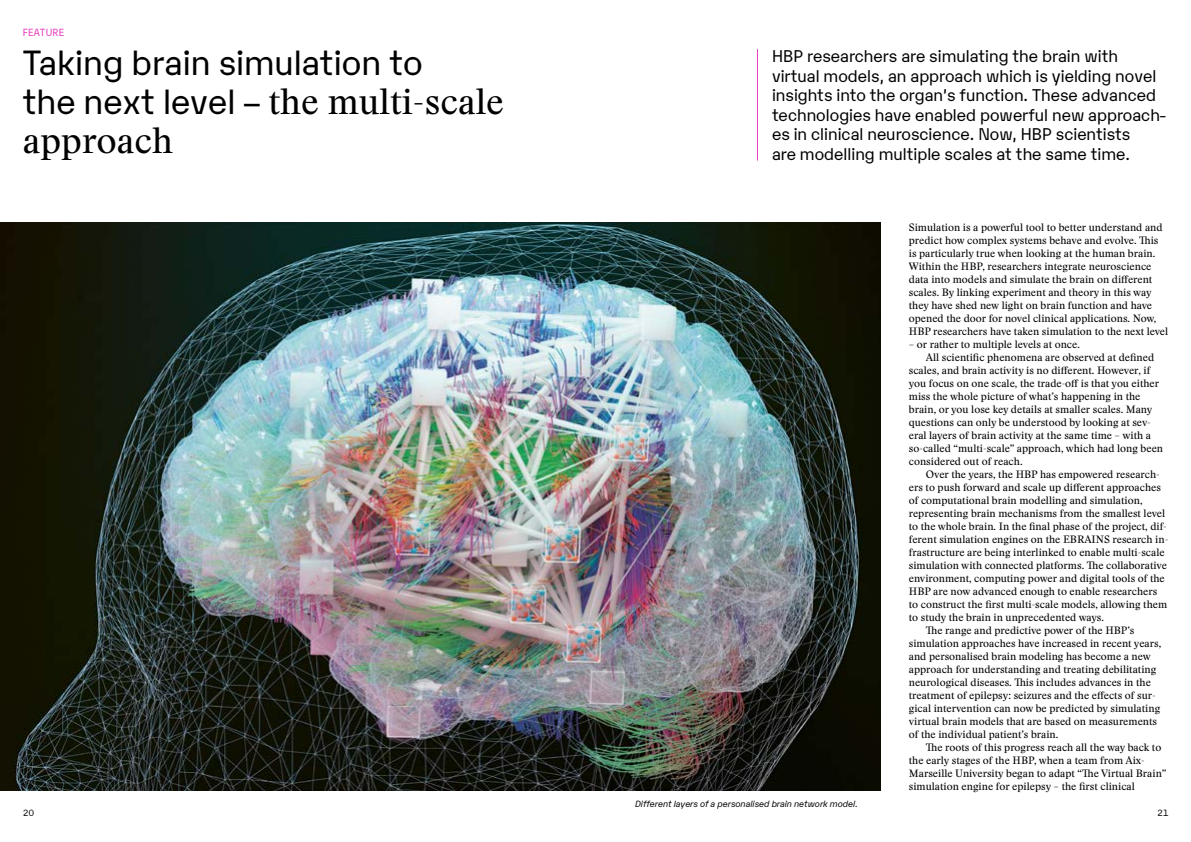
<style>
.page{position:relative;width:1191px;height:842px;background:#fff}
.page>*{position:absolute;margin:0;border:0;box-sizing:border-box;transform-origin:0 0}
.t1{font:35.7px/39px "Stanley";color:#000}
.t2{font:34px "Karelia";color:#000}
.t3{font:16.5px/19.5px "Karelia";color:#000}
.t4{font:10.5px/13px "Stanley";color:#000}
.t5{font:10.1px "Karelia";letter-spacing:.015em;color:#ea3cbe}
.t6{font:italic 8.8px "Karelia";color:#000}
.t7{font:8.8px "Karelia";color:#000}
.s1{font-family:"Karelia";font-size:34px}
</style>
<div class="page">
<img style="left:0;top:223px;width:880px;height:567px">
<hr style="left:757px;top:49px;width:1px;height:112px;background:#ea3cbe">
<p class="t5" style="left:23px;top:25px;width:43px">FEATURE</p>
<h2 class="t2" style="left:23px;top:39px;width:401px">Taking brain simulation to</h2>
<h1 class="t1" style="left:23px;top:83px;width:483px"><span class="s1">the next level –</span> the multi-scale approach</h1>
<p class="t3" style="left:772px;top:45px;width:395px">HBP researchers are simulating the brain with virtual models, an approach which is yielding novel insights into the organ’s function. These advanced technologies have enabled powerful new approach&shy;es in clinical neuroscience. Now, HBP scientists<br>are modelling multiple scales at the same time.</p>
<p class="t4" style="left:909px;top:221px;width:261px">Simulation is a powerful tool to better understand and predict how complex systems behave and evolve. This is particularly true when looking at the human brain.<br>Within the HBP, researchers integrate neuroscience data into models and simulate the brain on different scales. By linking experiment and theory in this way they have shed new light on brain function and have opened the door for novel clinical applications. Now, HBP researchers have taken simulation to the next level</p>
<p class="t4" style="left:909px;top:338px;width:172px">– or rather to multiple levels at once.</p>
<p class="t4" style="left:926px;top:351px;width:230px">All scientific phenomena are observed at defined</p>
<p class="t4" style="left:909px;top:364px;width:243px">scales, and brain activity is no different. However, if</p>
<p class="t4" style="left:909px;top:377px;width:252px">you focus on one scale, the trade-off is that you either</p>
<p class="t4" style="left:909px;top:390px;width:233px">miss the whole picture of what’s happening in the</p>
<p class="t4" style="left:909px;top:403px;width:245px">brain, or you lose key details at smaller scales. Many</p>
<p class="t4" style="left:909px;top:416px;width:243px">questions can only be understood by looking at sev-</p>
<p class="t4" style="left:909px;top:429px;width:244px">eral layers of brain activity at the same time – with a</p>
<p class="t4" style="left:909px;top:442px;width:256px">so-called “multi-scale” approach, which had long been</p>
<p class="t4" style="left:909px;top:455px;width:115px">considered out of reach.</p>
<p class="t4" style="left:926px;top:468px;width:235px">Over the years, the HBP has empowered research-</p>
<p class="t4" style="left:909px;top:481px;width:254px">ers to push forward and scale up different approaches</p>
<p class="t4" style="left:909px;top:494px;width:235px">of computational brain modelling and simulation,</p>
<p class="t4" style="left:909px;top:507px;width:258px">representing brain mechanisms from the smallest level</p>
<p class="t4" style="left:909px;top:520px;width:259px">to the whole brain. In the final phase of the project, dif-</p>
<p class="t4" style="left:909px;top:533px;width:261px">ferent simulation engines on the EBRAINS research in-</p>
<p class="t4" style="left:909px;top:546px;width:257px">frastructure are being interlinked to enable multi-scale</p>
<p class="t4" style="left:909px;top:559px;width:260px">simulation with connected platforms. The collaborative</p>
<p class="t4" style="left:909px;top:572px;width:257px">environment, computing power and digital tools of the</p>
<p class="t4" style="left:909px;top:585px;width:250px">HBP are now advanced enough to enable researchers</p>
<p class="t4" style="left:909px;top:598px;width:260px">to construct the first multi-scale models, allowing them</p>
<p class="t4" style="left:909px;top:611px;width:197px">to study the brain in unprecedented ways.</p>
<p class="t4" style="left:926px;top:624px;width:210px">The range and predictive power of the HBP’s</p>
<p class="t4" style="left:909px;top:637px;width:254px">simulation approaches have increased in recent years,</p>
<p class="t4" style="left:909px;top:650px;width:244px">and personalised brain modeling has become a new</p>
<p class="t4" style="left:909px;top:663px;width:249px">approach for understanding and treating debilitating</p>
<p class="t4" style="left:909px;top:676px;width:243px">neurological diseases. This includes advances in the</p>
<p class="t4" style="left:909px;top:689px;width:248px">treatment of epilepsy: seizures and the effects of sur-</p>
<p class="t4" style="left:909px;top:702px;width:253px">gical intervention can now be predicted by simulating</p>
<p class="t4" style="left:909px;top:715px;width:250px">virtual brain models that are based on measurements</p>
<p class="t4" style="left:909px;top:728px;width:151px">of the individual patient’s brain.</p>
<p class="t4" style="left:926px;top:741px;width:237px">The roots of this progress reach all the way back to</p>
<p class="t4" style="left:909px;top:754px;width:237px">the early stages of the HBP, when a team from Aix-</p>
<p class="t4" style="left:909px;top:767px;width:259px">Marseille University began to adapt “The Virtual Brain”</p>
<p class="t4" style="left:909px;top:780px;width:227px">simulation engine for epilepsy – the first clinical</p>
<p class="t6" style="left:635px;top:798px;width:224px">Different layers of a personalised brain network model.</p>
<p class="t7" style="left:23px;top:807px;width:13px">20</p>
<p class="t7" style="left:1157px;top:807px;width:12px">21</p>
</div>
